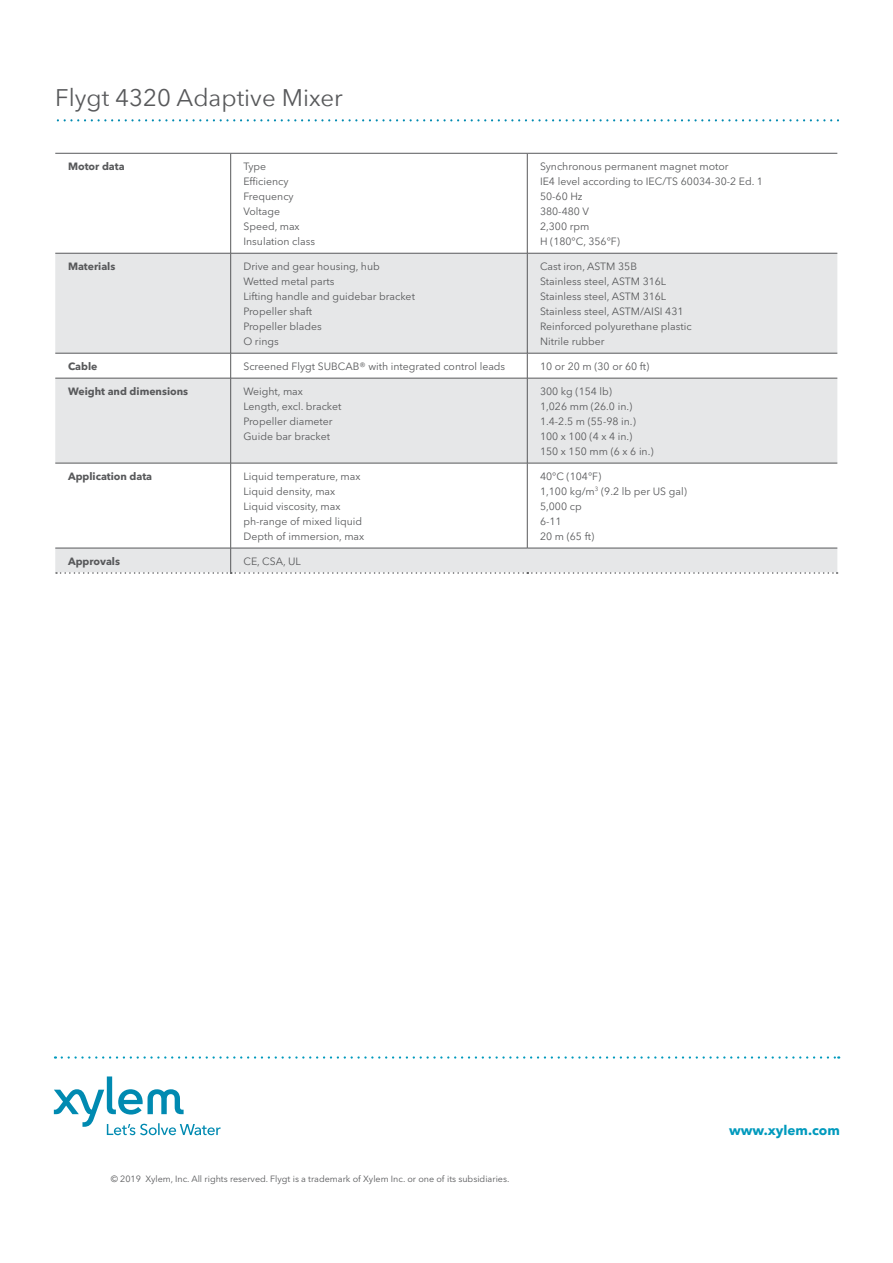
<style>
.page{position:relative;width:893px;height:1263px;background:#fff}
.page>*{position:absolute;margin:0;border:0;box-sizing:border-box;transform-origin:0 0}
.t1{font:24px "Avenir Next";color:#58595b}
.t2{font:700 13.5px "Avenir Next LT Pro";color:#009abd}
.t3{font:10.5px/15px "Avenir Next LT Pro";color:#58595b}
.t4{font:700 10.5px "Avenir Next LT Pro";color:#58595b}
.t5{font:9px "Avenir Next LT Pro";color:#58595b}
</style>
<div class="page">
<svg style="left:55px;top:254px;width:782px;height:319px;fill:#e6e7e8"></svg>
<hr style="left:55px;top:153px;width:176px;height:1px;background:#58595b">
<hr style="left:231px;top:153px;width:296px;height:1px;background:#58595b">
<hr style="left:230px;top:153px;width:1px;height:100px;background:#58595b">
<hr style="left:527px;top:153px;width:310px;height:1px;background:#58595b">
<hr style="left:527px;top:153px;width:1px;height:100px;background:#58595b">
<hr style="left:55px;top:253px;width:176px;height:1px;background:#58595b">
<hr style="left:231px;top:253px;width:296px;height:1px;background:#58595b">
<hr style="left:230px;top:253px;width:1px;height:100px;background:#58595b">
<hr style="left:527px;top:253px;width:310px;height:1px;background:#58595b">
<hr style="left:527px;top:253px;width:1px;height:100px;background:#58595b">
<hr style="left:55px;top:353px;width:176px;height:1px;background:#58595b">
<hr style="left:231px;top:353px;width:296px;height:1px;background:#58595b">
<svg style="left:230px;top:353px;width:1px;height:25px"></svg>
<hr style="left:527px;top:353px;width:310px;height:1px;background:#58595b">
<svg style="left:527px;top:353px;width:1px;height:25px"></svg>
<hr style="left:55px;top:378px;width:176px;height:1px;background:#58595b">
<hr style="left:231px;top:378px;width:296px;height:1px;background:#58595b">
<hr style="left:230px;top:378px;width:1px;height:85px;background:#58595b">
<hr style="left:527px;top:378px;width:310px;height:1px;background:#58595b">
<hr style="left:527px;top:378px;width:1px;height:85px;background:#58595b">
<hr style="left:55px;top:463px;width:176px;height:1px;background:#58595b">
<hr style="left:231px;top:463px;width:296px;height:1px;background:#58595b">
<hr style="left:230px;top:463px;width:1px;height:85px;background:#58595b">
<hr style="left:527px;top:463px;width:310px;height:1px;background:#58595b">
<hr style="left:527px;top:463px;width:1px;height:85px;background:#58595b">
<hr style="left:55px;top:548px;width:176px;height:1px;background:#58595b">
<svg style="left:56px;top:548px;width:782px;height:26px;background:#e2e2e3"></svg>
<svg style="left:65px;top:119px;width:774px;height:2px"></svg>
<svg style="left:54px;top:1076px;width:167px;height:59px"></svg>
<svg style="left:62px;top:1056px;width:777px;height:3px"></svg>
<h1 class="t1" style="left:55px;top:77px;width:289px">Flygt 4320 Adaptive Mixer</h1>
<p class="t4" style="left:68px;top:160px;width:58px">Motor data</p>
<p class="t3" style="left:243px;top:159px;width:73px">Type<br>Efficiency<br>Frequency<br>Voltage<br>Speed, max<br>Insulation class</p>
<p class="t3" style="left:540px;top:159px;width:224px">Synchronous permanent magnet motor<br>IE4 level according to IEC/TS 60034-30-2 Ed. 1<br>50-60 Hz<br>380-480 V<br>2,300 rpm<br>H (180°C, 356°F)</p>
<p class="t4" style="left:68px;top:260px;width:49px">Materials</p>
<p class="t3" style="left:243px;top:259px;width:173px">Drive and gear housing, hub<br>Wetted metal parts<br>Lifting handle and guidebar bracket<br>Propeller shaft<br>Propeller blades<br>O rings</p>
<p class="t3" style="left:540px;top:259px;width:153px">Cast iron, ASTM 35B<br>Stainless steel, ASTM 316L<br>Stainless steel, ASTM 316L<br>Stainless steel, ASTM/AISI 431<br>Reinforced polyurethane plastic<br>Nitrile rubber</p>
<p class="t4" style="left:68px;top:360px;width:31px">Cable</p>
<p class="t3" style="left:243px;top:359px;width:263px">Screened Flygt SUBCAB® with integrated control leads</p>
<p class="t3" style="left:540px;top:359px;width:111px">10 or 20 m (30 or 60 ft)</p>
<p class="t4" style="left:68px;top:385px;width:122px">Weight and dimensions</p>
<p class="t3" style="left:243px;top:383px;width:99px">Weight, max<br>Length, excl. bracket<br>Propeller diameter<br>Guide bar bracket</p>
<p class="t3" style="left:540px;top:383px;width:115px">300 kg (154 lb)<br>1,026 mm (26.0 in.)<br>1.4-2.5 m (55-98 in.)<br>100 x 100 (4 x 4 in.)<br>150 x 150 mm (6 x 6 in.)</p>
<p class="t4" style="left:68px;top:469px;width:86px">Application data</p>
<p class="t3" style="left:243px;top:468px;width:122px">Liquid temperature, max<br>Liquid density, max<br>Liquid viscosity, max ph-range of mixed liquid<br>Depth of immersion, max</p>
<p class="t3" style="left:540px;top:468px;width:148px">40°C (104°F)<br>1,100 kg/m<sup>3</sup> (9.2 lb per US gal)<br>5,000 cp<br>6-11<br>20 m (65 ft)</p>
<p class="t4" style="left:68px;top:554px;width:54px">Approvals</p>
<p class="t3" style="left:243px;top:553px;width:59px">CE, CSA, UL</p>
<p class="t5" style="left:111px;top:1174px;width:400px">© 2019 Xylem, Inc. All rights reserved. Flygt is a trademark of Xylem Inc. or one of its subsidiaries.</p>
<p class="t2" style="left:729px;top:1122px;width:112px">www.xylem.com</p>
</div>
